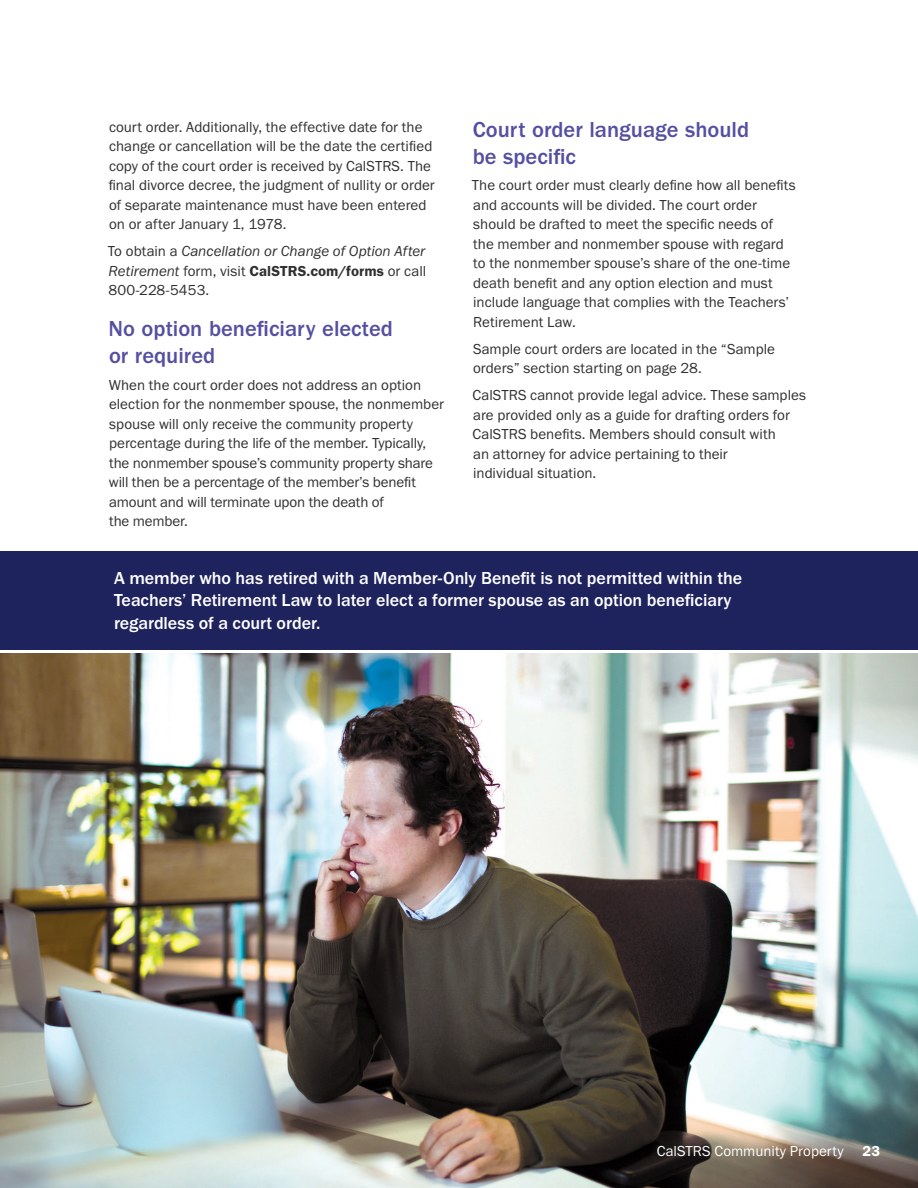
<style>
.page{position:relative;width:918px;height:1188px;background:#fff}
.page>*{position:absolute;margin:0;border:0;box-sizing:border-box;transform-origin:0 0}
.t1{font:500 22.5px/27px "ITC Franklin Gothic Std";color:#554fa1}
.t2{font:500 18px/22.5px "Franklin Gothic URW";letter-spacing:-.005em;color:#fff}
.t3{font:15px/19.5px "Franklin Gothic URW Boo";color:#312f30}
.t4{font:15px/19.5px "Franklin Gothic URW Boo Ita";color:#312f30;text-align:justify}
.t5{font:15px "Franklin Gothic URW Boo";color:#fff}
.s1{font-family:"Franklin Gothic URW Boo"}
.s2{font-family:"Franklin Gothic URW Dem"}
</style>
<div class="page">
<img style="left:0;top:653px;width:918px;height:535px">
<div style="left:0;top:552px;width:918px;height:98px;background:#1f235d"></div>
<p class="t3" style="left:109px;top:116px;width:328px">court order. Additionally, the effective date for the change or cancellation will be the date the certified copy of the court order is received by CalSTRS. The final divorce decree, the judgment of nullity or order of separate maintenance must have been entered on or after January 1, 1978.</p>
<p class="t4" style="left:108px;top:241px;width:320px"><span class="s1">To obtain a</span> Cancellation or Change of Option After Retirement <span class="s1">form, visit</span> <span class="s2">CalSTRS.com/forms</span> <span class="s1">or call 800-228-5453.</span></p>
<h3 class="t1" style="left:109px;top:316px;width:286px">No option beneficiary elected or required</h3>
<p class="t3" style="left:109px;top:374px;width:337px">When the court order does not address an option election for the nonmember spouse, the nonmember spouse will only receive the community property percentage during the life of the member. Typically, the nonmember spouse’s community property share will then be a percentage of the member’s benefit amount and will terminate upon the death of<br>the member.</p>
<h3 class="t1" style="left:473px;top:116px;width:278px">Court order language should be specific</h3>
<p class="t3" style="left:472px;top:175px;width:325px">The court order must clearly define how all benefits and accounts will be divided. The court order should be drafted to meet the specific needs of the member and nonmember spouse with regard to the nonmember spouse’s share of the one-time death benefit and any option election and must include language that complies with the Teachers’ Retirement Law.</p>
<p class="t3" style="left:473px;top:339px;width:303px">Sample court orders are located in the “Sample orders” section starting on page 28.</p>
<p class="t3" style="left:473px;top:385px;width:335px">CalSTRS cannot provide legal advice. These samples are provided only as a guide for drafting orders for CalSTRS benefits. Members should consult with<br>an attorney for advice pertaining to their<br>individual situation.</p>
<p class="t2" style="left:114px;top:566px;width:630px">A member who has retired with a Member-Only Benefit is not permitted within the<br>Teachers’ Retirement Law to later elect a former spouse as an option beneficiary regardless of a court order .</p>
<p class="t5" style="left:657px;top:1142px;width:225px">CalSTRS Community Property <span class="s2">23</span></p>
</div>
